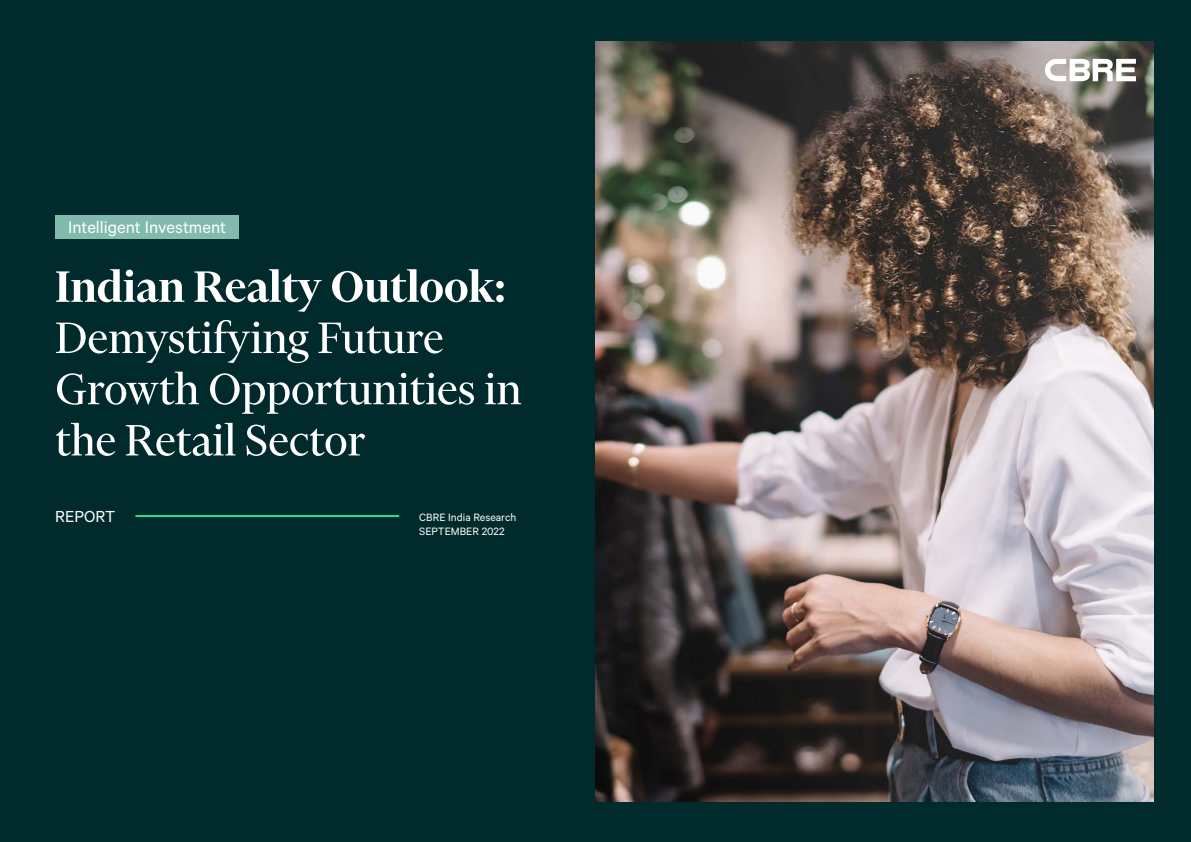
<style>
.page{position:relative;width:1191px;height:842px;background:#012a2d}
.page>*{position:absolute;margin:0;border:0;box-sizing:border-box;transform-origin:0 0}
.t1{font:50.2px/51.2px "Financier Display";letter-spacing:.005em;color:#fff}
.t2{font:600 50.2px "Financier Display";letter-spacing:.005em;color:#fff}
.t3{font:18.8px "Calibre";color:#fff}
.t4{font:18px "Calibre";color:#fff}
.t5{font:12px/14.4px "Calibre";color:#fff}
</style>
<div class="page">
<hr style="left:135px;top:515px;width:264px;height:2px;background:#17e88f">
<img style="left:595px;top:41px;width:558px;height:760px">
<svg style="left:1045px;top:59px;width:91px;height:22px;background:#cfceca"></svg>
<div style="left:55px;top:216px;width:184px;height:23px;background:#80bbad"></div>
<p class="t3" style="left:68px;top:216px;width:159px">Intelligent Investment</p>
<p class="t2" style="left:55px;top:253px;width:451px">Indian Realty Outlook:</p>
<p class="t1" style="left:55px;top:312px;width:467px">Demystifying Future<br>Growth Opportunities in the Retail Sector</p>
<p class="t4" style="left:55px;top:506px;width:62px">REPORT</p>
<p class="t5" style="left:419px;top:509px;width:98px">CBRE India Research<br>SEPTEMBER 2022</p>
</div>
